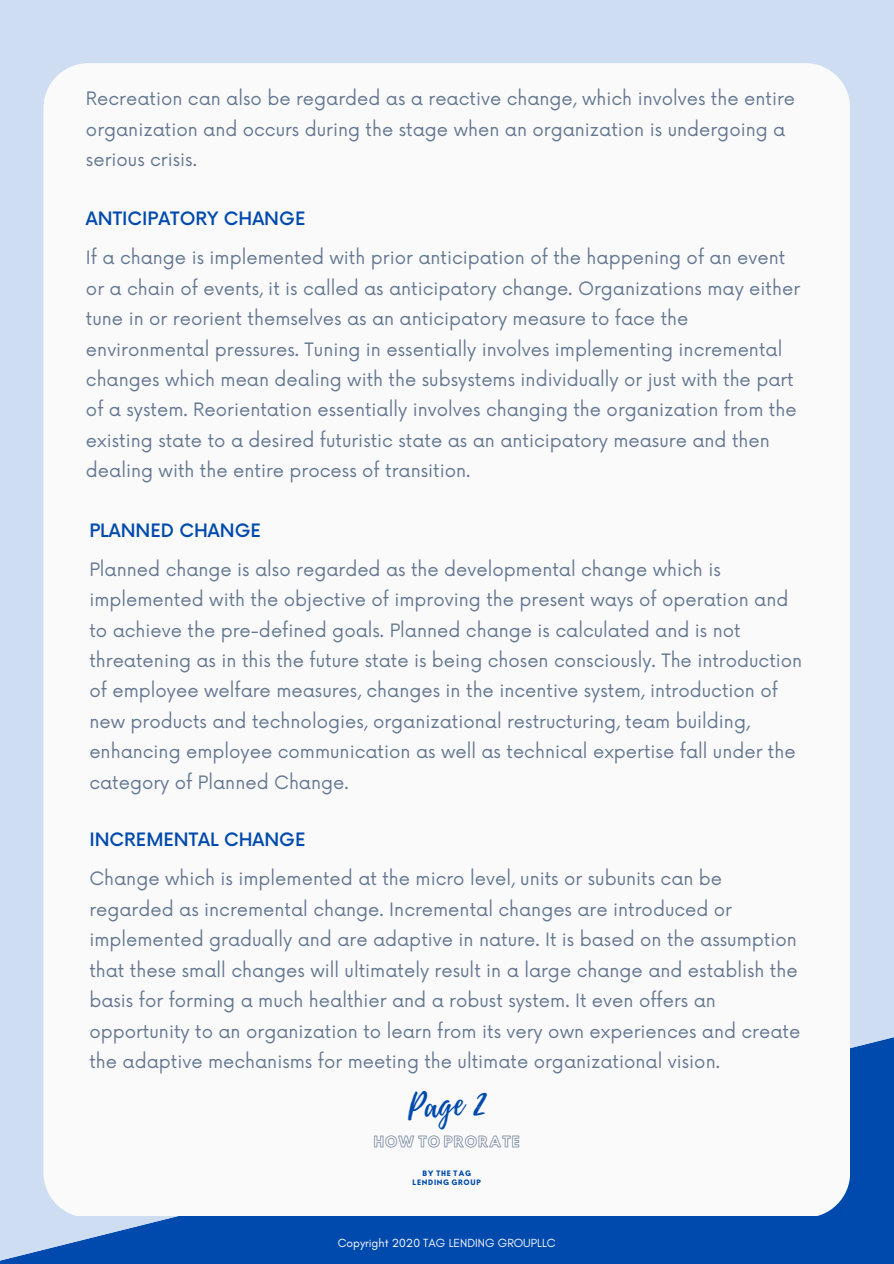
<style>
.page{position:relative;width:894px;height:1264px;background:#fff}
.page>*{position:absolute;margin:0;border:0;box-sizing:border-box;transform-origin:0 0}
.t1{font:33.6px "Playlist Script";color:#004aad}
.t2{font:18px/30.5px "Now";color:#657892}
.t3{font:500 18px "Now";color:#004aad}
.t4{font:13.35px "Hussar Ekologiczne 1";letter-spacing:.06em;color:#657892}
.t5{font:12px "Glacial Indifference";color:#fff}
.t6{font:6.6px/9.1px "Hussar Bd";letter-spacing:.09em;color:#004aad;text-align:center}
</style>
<div class="page">
<div style="left:0;top:0;width:893px;height:1263px;background:#ceddf1"></div>
<svg style="left:0;top:1025px;width:893px;height:238px;fill:#004aad"></svg>
<div style="left:43px;top:63px;width:806px;height:1152px;background:#fafafa"></div>
<h2 class="t2" style="left:86px;top:85px;width:710px">Recreation can also be regarded as a reactive change, which involves the entire organization and occurs during the stage when an organization is undergoing a serious crisis.</h2>
<h2 class="t3" style="left:86px;top:209px;width:221px">ANTICIPATORY CHANGE</h2>
<h1 class="t2" style="left:86px;top:243px;width:715px">If a change is implemented with prior anticipation of the happening of an event or a chain of events, it is called as anticipatory change. Organizations may either tune in or reorient themselves as an anticipatory measure to face the environmental pressures. Tuning in essentially involves implementing incremental changes which mean dealing with the subsystems individually or just with the part of a system. Reorientation essentially involves changing the organization from the existing state to a desired futuristic state as an anticipatory measure and then dealing with the entire process of transition.</h1>
<h2 class="t3" style="left:89px;top:520px;width:173px">PLANNED CHANGE</h2>
<h1 class="t2" style="left:89px;top:555px;width:714px">Planned change is also regarded as the developmental change which is implemented with the objective of improving the present ways of operation and to achieve the pre-defined goals. Planned change is calculated and is not threatening as in this the future state is being chosen consciously. The introduction of employee welfare measures, changes in the incentive system, introduction of new products and technologies, organizational restructuring, team building, enhancing employee communication as well as technical expertise fall under the category of Planned Change.</h1>
<h2 class="t3" style="left:89px;top:830px;width:218px">INCREMENTAL CHANGE</h2>
<p class="t2" style="left:89px;top:864px;width:712px">Change which is implemented at the micro level, units or subunits can be regarded as incremental change. Incremental changes are introduced or implemented gradually and are adaptive in nature. It is based on the assumption that these small changes will ultimately result in a large change and establish the basis for forming a much healthier and a robust system. It even offers an opportunity to an organization to learn from its very own experiences and create the adaptive mechanisms for meeting the ultimate organizational vision.</p>
<h1 class="t1" style="left:405px;top:1083px;width:81px;rotate:-5deg">Page 2</h1>
<p class="t4" style="left:374px;top:1136px;width:147px">HOW TO PRORATE</p>
<p class="t6" style="left:412px;top:1169px;width:70px">BY THE TAG<br>LENDING GROUP</p>
<h1 class="t5" style="left:338px;top:1234px;width:219px">Copyright 2020 TAG LENDING GROUPLLC</h1>
</div>
